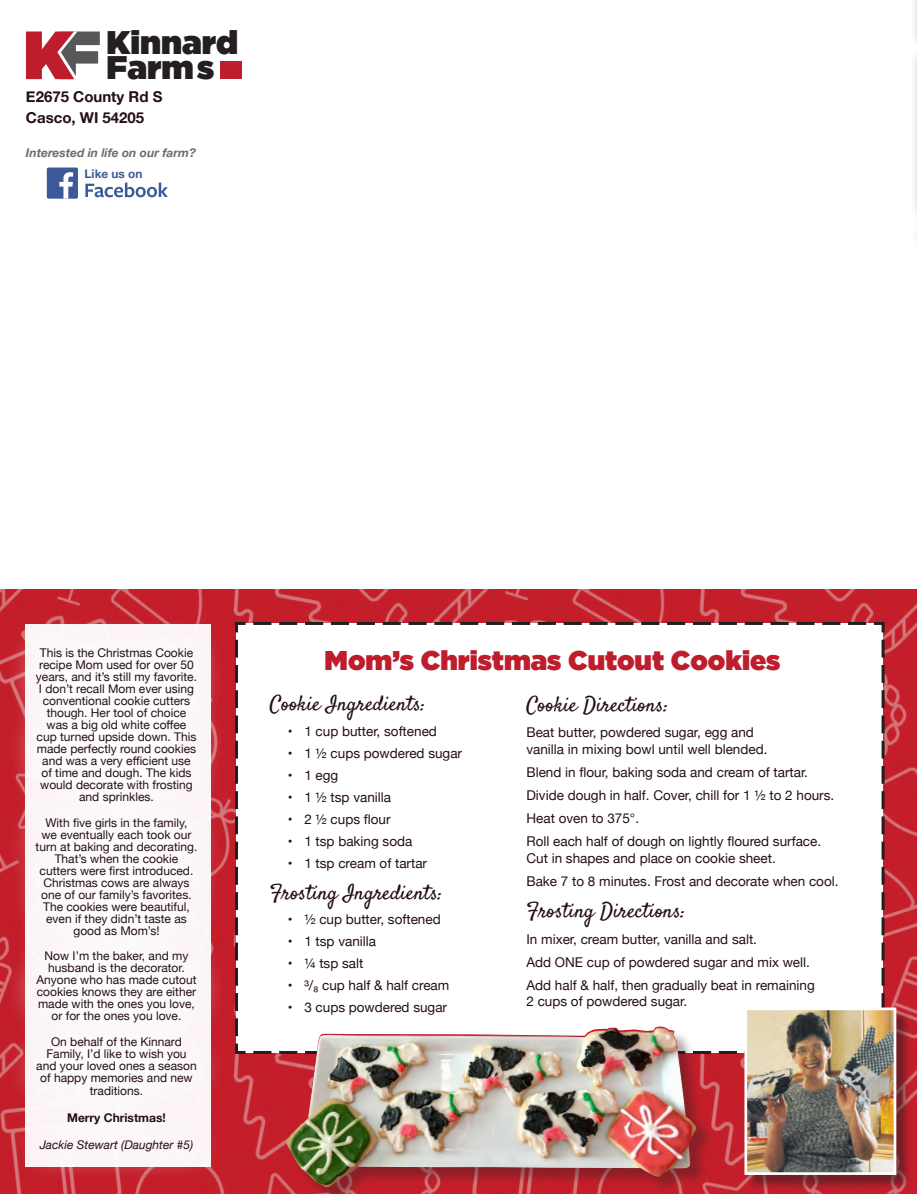
<style>
.page{position:relative;width:917px;height:1194px;background:#fff}
.page>*{position:absolute;margin:0;border:0;box-sizing:border-box;transform-origin:0 0}
.t1{font:32.55px/25.3px "Gotham Ultra";color:#231f20}
.Recipe_Headline{font:27px "Gotham Ultra";color:#be1d2c}
.recipe_subhead{font:21px "Satisfy";color:#240f14}
.text{font:700 15px/21px "Helvetica Neue";color:#240f14}
.recipe_text_9pt{font:13.5px/16.2px "Helvetica Neue";color:#240f14}
.text-2{font:12px/12px "Helvetica Neue";color:#240f14;text-align:center}
.text-3{font:italic 700 12px "Helvetica Neue";color:#6c6d70}
.text-4{font:italic 12px "Helvetica Neue";color:#240f14}
.text-5{font:700 12px "Helvetica Neue";color:#240f14}
.text-6{font:700 11.85px "Helvetica Neue";color:#3c5a99}
.s1{font-size:68.1px;color:#be1d2c}
.s2{font-size:68.1px;color:#57585a}
</style>
<div class="page">
<div style="left:220px;top:61px;width:22px;height:17px;background:#be1d2c"></div>
<svg style="left:85px;top:182px;width:83px;height:15px"></svg>
<div style="left:47px;top:168px;width:31px;height:31px;background:#3c5a99;border-radius:2px"></div>
<svg style="left:59px;top:172px;width:14px;height:27px"></svg>
<img style="left:0;top:589px;width:917px;height:605px">
<svg style="left:234px;top:620px;width:652px;height:435px"></svg>
<div style="left:746px;top:1010px;width:165px;height:180px;background:#231f20;opacity:.5"></div>
<img style="left:748px;top:1011px;width:144px;height:160px">
<div style="left:744px;top:1007px;width:152px;height:168px;border:3px solid #fff"></div>
<div style="left:6px;top:618px;width:221px;height:563px;background:#fff;opacity:.75"></div>
<svg style="left:345px;top:691px;width:5px;height:3px"></svg>
<div style="left:911px;top:0;width:6px;height:258px;background:#f8f7f8"></div>
<div style="left:288px;top:1028px;width:426px;height:166px;background:#231f20;opacity:.35"></div>
<img style="left:285px;top:1026px;width:412px;height:161px">
<h1 class="t1" style="left:107px;top:29px;width:133px;text-indent:-83px"><span class="s1">K</span><span class="s2">F</span> Kinnard<br>Farms</h1>
<p class="text" style="left:26px;top:87px;width:138px">E2675 County Rd S<br>Casco, WI 54205</p>
<p class="text-3" style="left:26px;top:144px;width:172px">Interested in life on our farm?</p>
<p class="text-6" style="left:85px;top:164px;width:59px">Like us on</p>
<p class="text-2" style="left:36px;top:648px;width:163px">This is the Christmas Cookie recipe Mom used for over 50 years, and it’s still my favorite.<br>I don’t recall Mom ever using conventional cookie cutters though. Her tool of choice was a big old white coffee cup turned upside down. This made perfectly round cookies and was a very efficient use of time and dough. The kids would decorate with frosting and sprinkles.</p>
<p class="text-2" style="left:36px;top:817px;width:163px">With five girls in the family,<br>we eventually each took our turn at baking and decorating.<br>That’s when the cookie cutters were first introduced.<br>Christmas cows are always one of our family’s favorites.<br>The cookies were beautiful, even if they didn’t taste as good as Mom’s!</p>
<p class="text-2" style="left:36px;top:951px;width:162px">Now I’m the baker, and my husband is the decorator.<br>Anyone who has made cutout cookies knows they are either made with the ones you love, or for the ones you love.</p>
<p class="text-2" style="left:36px;top:1036px;width:162px">On behalf of the Kinnard<br>Family, I’d like to wish you and your loved ones a season of happy memories and new</p>
<p class="text-2" style="left:90px;top:1086px;width:55px">traditions.</p>
<p class="text-5" style="left:67px;top:1108px;width:100px">Merry Christmas!</p>
<p class="text-4" style="left:40px;top:1136px;width:155px">Jackie Stewart (Daughter #5)</p>
<p class="Recipe_Headline" style="left:325px;top:645px;width:457px">Mom’s Christmas Cutout Cookies</p>
<p class="recipe_subhead" style="left:270px;top:691px;width:157px">Cookie Ingredients:</p>
<p class="recipe_text_9pt" style="left:288px;top:723px;width:151px">• 1 cup butter, softened</p>
<p class="recipe_text_9pt" style="left:288px;top:745px;width:176px">• 1 ½ cups powdered sugar</p>
<p class="recipe_text_9pt" style="left:288px;top:768px;width:52px">• 1 egg</p>
<p class="recipe_text_9pt" style="left:288px;top:790px;width:105px">• 1 ½ tsp vanilla</p>
<p class="recipe_text_9pt" style="left:288px;top:812px;width:104px">• 2 ½ cups flour</p>
<p class="recipe_text_9pt" style="left:288px;top:834px;width:126px">• 1 tsp baking soda</p>
<p class="recipe_text_9pt" style="left:288px;top:856px;width:141px">• 1 tsp cream of tartar</p>
<p class="recipe_subhead" style="left:270px;top:879px;width:174px">Frosting Ingredients:</p>
<p class="recipe_text_9pt" style="left:288px;top:912px;width:154px">• ½ cup butter, softened</p>
<p class="recipe_text_9pt" style="left:288px;top:934px;width:90px">• 1 tsp vanilla</p>
<p class="recipe_text_9pt" style="left:288px;top:956px;width:77px">• ¼ tsp salt</p>
<p class="recipe_text_9pt" style="left:288px;top:978px;width:163px">• ³/₈ cup half &amp; half cream</p>
<p class="recipe_text_9pt" style="left:288px;top:1000px;width:161px">• 3 cups powdered sugar</p>
<p class="recipe_subhead" style="left:526px;top:691px;width:144px">Cookie Directions:</p>
<p class="recipe_text_9pt" style="left:526px;top:725px;width:243px">Beat butter, powdered sugar, egg and vanilla in mixing bowl until well blended.</p>
<p class="recipe_text_9pt" style="left:526px;top:765px;width:283px">Blend in flour, baking soda and cream of tartar.</p>
<p class="recipe_text_9pt" style="left:526px;top:788px;width:309px">Divide dough in half. Cover, chill for 1 ½ to 2 hours.</p>
<p class="recipe_text_9pt" style="left:526px;top:811px;width:114px">Heat oven to 375°.</p>
<p class="recipe_text_9pt" style="left:526px;top:834px;width:296px">Roll each half of dough on lightly floured surface.<br>Cut in shapes and place on cookie sheet.</p>
<p class="recipe_text_9pt" style="left:526px;top:874px;width:314px">Bake 7 to 8 minutes. Frost and decorate when cool.</p>
<p class="recipe_subhead" style="left:526px;top:897px;width:161px">Frosting Directions:</p>
<p class="recipe_text_9pt" style="left:526px;top:931px;width:232px">In mixer, cream butter, vanilla and salt.</p>
<p class="recipe_text_9pt" style="left:526px;top:955px;width:285px">Add ONE cup of powdered sugar and mix well.</p>
<p class="recipe_text_9pt" style="left:526px;top:978px;width:290px">Add half &amp; half, then gradually beat in remaining<br>2 cups of powdered sugar.</p>
</div>
